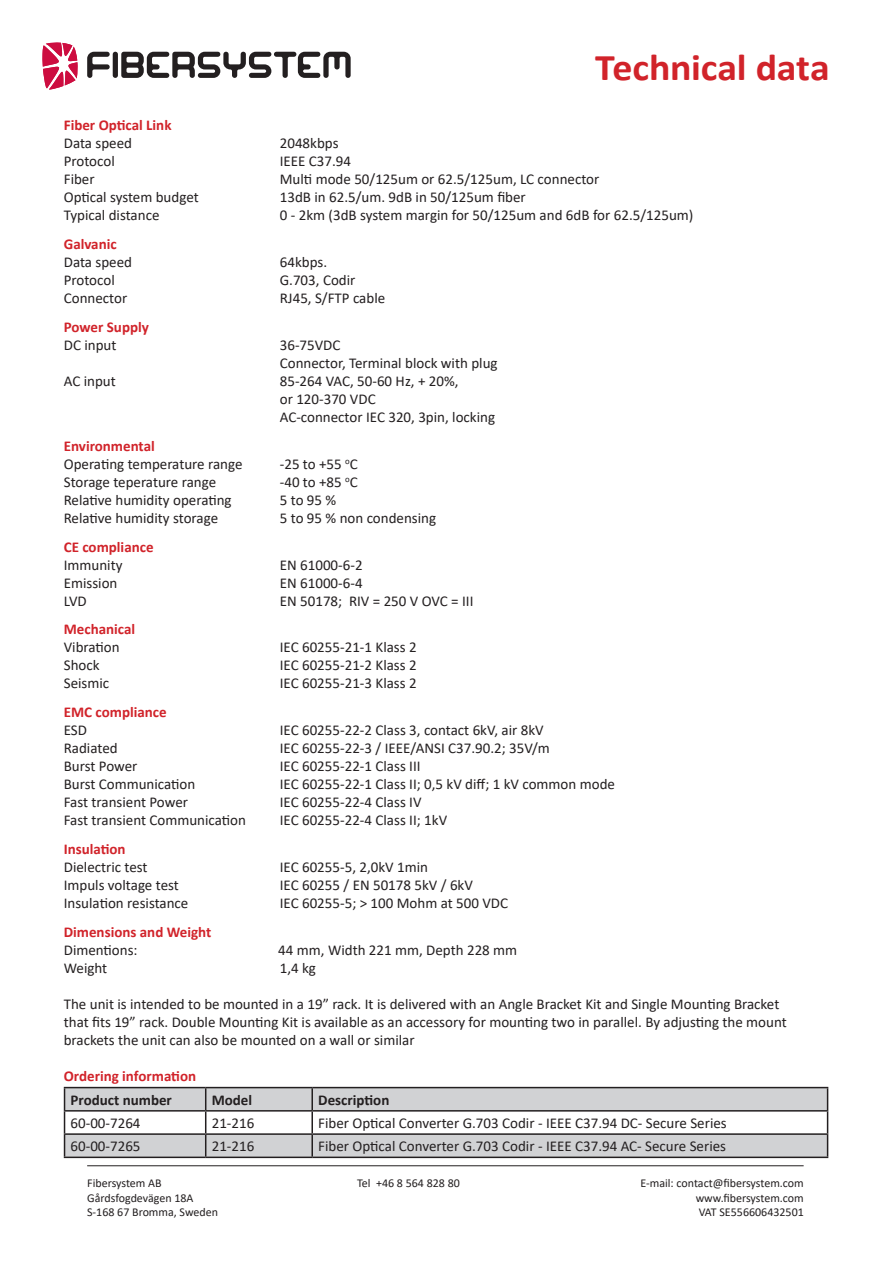
<style>
.page{position:relative;width:893px;height:1263px;background:#fff}
.page>*{position:absolute;margin:0;border:0;box-sizing:border-box;transform-origin:0 0}
.t1{font:700 37.8px "Calibri";letter-spacing:-.005em;color:#d1232a;scale:1.06 1}
.t2{font:15px/18px "Calibri";color:#231f20}
.t3{font:700 15px "Calibri";color:#d1232a}
.t4{font:700 15px "Calibri";color:#231f20}
.t5{font:12px "Calibri";color:#231f20}
</style>
<div class="page">
<svg style="left:65px;top:1088px;width:762px;height:68px;fill:#d1d2d4"></svg>
<hr style="left:64px;top:1087px;width:142px;height:1px;background:#231f20">
<hr style="left:206px;top:1087px;width:106px;height:1px;background:#231f20">
<hr style="left:312px;top:1087px;width:516px;height:1px;background:#231f20">
<hr style="left:311px;top:1088px;width:2px;height:22px;background:#231f20">
<hr style="left:64px;top:1110px;width:142px;height:1px;background:#231f20">
<hr style="left:206px;top:1110px;width:106px;height:1px;background:#231f20">
<hr style="left:312px;top:1110px;width:516px;height:1px;background:#231f20">
<hr style="left:311px;top:1111px;width:2px;height:22px;background:#231f20">
<hr style="left:64px;top:1133px;width:142px;height:2px;background:#231f20">
<svg style="left:64px;top:1088px;width:1px;height:68px"></svg>
<hr style="left:206px;top:1133px;width:106px;height:2px;background:#231f20">
<svg style="left:205px;top:1088px;width:1px;height:68px"></svg>
<hr style="left:312px;top:1133px;width:516px;height:2px;background:#231f20">
<hr style="left:311px;top:1135px;width:2px;height:21px;background:#231f20">
<svg style="left:827px;top:1088px;width:1px;height:68px"></svg>
<hr style="left:64px;top:1156px;width:142px;height:2px;background:#231f20">
<hr style="left:206px;top:1156px;width:106px;height:2px;background:#231f20">
<hr style="left:312px;top:1156px;width:516px;height:2px;background:#231f20">
<div style="left:113px;top:52px;width:5px;height:26px;background:#231f20;border-radius:3px"></div>
<svg style="left:87px;top:52px;width:23px;height:26px"></svg>
<svg style="left:121px;top:52px;width:230px;height:26px"></svg>
<svg style="left:43px;top:43px;width:35px;height:47px"></svg>
<hr style="left:87px;top:1165px;width:717px;height:1px;background:#231f20">
<h1 class="t1" style="left:595px;top:41px;width:223px">Technical data</h1>
<p class="t3" style="left:64px;top:115px;width:109px">Fiber Optical Link</p>
<p class="t2" style="left:64px;top:134px;width:70px">Data speed</p>
<p class="t2" style="left:280px;top:134px;width:60px">2048kbps</p>
<p class="t2" style="left:64px;top:152px;width:52px">Protocol</p>
<p class="t2" style="left:280px;top:152px;width:73px">IEEE C37.94</p>
<p class="t2" style="left:64px;top:170px;width:32px">Fiber</p>
<p class="t2" style="left:280px;top:170px;width:321px">Multi mode 50/125um or 62.5/125um, LC connector</p>
<p class="t2" style="left:64px;top:188px;width:136px">Optical system budget</p>
<p class="t2" style="left:280px;top:188px;width:248px">13dB in 62.5/um. 9dB in 50/125um fiber</p>
<p class="t2" style="left:64px;top:206px;width:97px">Typical distance</p>
<p class="t2" style="left:280px;top:206px;width:415px">0 - 2km (3dB system margin for 50/125um and 6dB for 62.5/125um)</p>
<p class="t3" style="left:64px;top:234px;width:54px">Galvanic</p>
<p class="t2" style="left:64px;top:253px;width:70px">Data speed</p>
<p class="t2" style="left:280px;top:253px;width:49px">64kbps.</p>
<p class="t2" style="left:64px;top:271px;width:52px">Protocol</p>
<p class="t2" style="left:280px;top:271px;width:77px">G.703, Codir</p>
<p class="t2" style="left:64px;top:289px;width:65px">Connector</p>
<p class="t2" style="left:280px;top:289px;width:107px">RJ45, S/FTP cable</p>
<p class="t3" style="left:64px;top:316px;width:87px">Power Supply</p>
<p class="t2" style="left:64px;top:336px;width:54px">DC input</p>
<p class="t2" style="left:280px;top:336px;width:219px">36-75VDC<br>Connector, Terminal block with plug</p>
<p class="t2" style="left:64px;top:372px;width:54px">AC input</p>
<p class="t2" style="left:280px;top:372px;width:217px">85-264 VAC, 50-60 Hz, + 20%,<br>or 120-370 VDC<br>AC-connector IEC 320, 3pin, locking</p>
<p class="t3" style="left:64px;top:435px;width:93px">Environmental</p>
<p class="t2" style="left:64px;top:454px;width:180px">Operating temperature range</p>
<p class="t2" style="left:280px;top:454px;width:80px">-25 to +55 <sup>o</sup>C</p>
<p class="t2" style="left:64px;top:472px;width:154px">Storage teperature range</p>
<p class="t2" style="left:280px;top:472px;width:80px">-40 to +85 <sup>o</sup>C</p>
<p class="t2" style="left:64px;top:490px;width:169px">Relative humidity operating</p>
<p class="t2" style="left:280px;top:490px;width:58px">5to95%</p>
<p class="t2" style="left:64px;top:508px;width:156px">Relative humidity storage</p>
<p class="t2" style="left:280px;top:508px;width:158px">5 to 95 % non condensing</p>
<p class="t3" style="left:64px;top:536px;width:91px">CE compliance</p>
<p class="t2" style="left:64px;top:555px;width:60px">Immunity</p>
<p class="t2" style="left:280px;top:555px;width:84px">EN 61000-6-2</p>
<p class="t2" style="left:64px;top:573px;width:55px">Emission</p>
<p class="t2" style="left:280px;top:573px;width:84px">EN 61000-6-4</p>
<p class="t2" style="left:64px;top:591px;width:24px">LVD</p>
<p class="t2" style="left:280px;top:591px;width:195px">EN 50178; RIV = 250 V OVC = III</p>
<p class="t3" style="left:64px;top:619px;width:73px">Mechanical</p>
<p class="t2" style="left:64px;top:638px;width:57px">Vibration</p>
<p class="t2" style="left:280px;top:638px;width:138px">IEC 60255-21-1 Klass 2</p>
<p class="t2" style="left:64px;top:656px;width:37px">Shock</p>
<p class="t2" style="left:280px;top:656px;width:138px">IEC 60255-21-2 Klass 2</p>
<p class="t2" style="left:64px;top:674px;width:47px">Seismic</p>
<p class="t2" style="left:280px;top:674px;width:138px">IEC 60255-21-3 Klass 2</p>
<p class="t3" style="left:64px;top:702px;width:104px">EMC compliance</p>
<p class="t2" style="left:64px;top:721px;width:25px">ESD</p>
<p class="t2" style="left:280px;top:721px;width:265px">IEC 60255-22-2 Class 3, contact 6kV, air 8kV</p>
<p class="t2" style="left:64px;top:739px;width:55px">Radiated</p>
<p class="t2" style="left:280px;top:739px;width:272px">IEC 60255-22-3 / IEEE/ANSI C37.90.2; 35V/m</p>
<p class="t2" style="left:64px;top:757px;width:75px">Burst Power</p>
<p class="t2" style="left:280px;top:757px;width:142px">IEC 60255-22-1 Class III</p>
<p class="t2" style="left:64px;top:775px;width:133px">Burst Communication</p>
<p class="t2" style="left:280px;top:775px;width:337px">IEC 60255-22-1 Class II; 0,5 kV diff; 1 kV common mode</p>
<p class="t2" style="left:64px;top:793px;width:126px">Fast transient Power</p>
<p class="t2" style="left:280px;top:793px;width:143px">IEC 60255-22-4 Class IV</p>
<p class="t2" style="left:64px;top:811px;width:184px">Fast transient Communication</p>
<p class="t2" style="left:280px;top:811px;width:169px">IEC 60255-22-4 Class II; 1kV</p>
<p class="t3" style="left:64px;top:838px;width:63px">Insulation</p>
<p class="t2" style="left:64px;top:858px;width:85px">Dielectric test</p>
<p class="t2" style="left:280px;top:858px;width:150px">IEC 60255-5, 2,0kV 1min</p>
<p class="t2" style="left:64px;top:876px;width:117px">Impuls voltage test</p>
<p class="t2" style="left:280px;top:876px;width:195px">IEC 60255 / EN 50178 5kV / 6kV</p>
<p class="t2" style="left:64px;top:894px;width:126px">Insulation resistance</p>
<p class="t2" style="left:280px;top:894px;width:230px">IEC 60255-5; &gt; 100 Mohm at 500 VDC</p>
<p class="t3" style="left:64px;top:921px;width:149px">Dimensions and Weight</p>
<p class="t2" style="left:64px;top:940px;width:75px">Dimentions:</p>
<p class="t2" style="left:278px;top:940px;width:240px">44 mm, Width 221 mm, Depth 228 mm</p>
<p class="t2" style="left:64px;top:958px;width:45px">Weight</p>
<p class="t2" style="left:280px;top:958px;width:38px">1,4 kg</p>
<p class="t2" style="left:64px;top:994px;width:724px">The unit is intended to be mounted in a 19” rack. It is delivered with an Angle Bracket Kit and Single Mounting Bracket that fits 19” rack. Double Mounting Kit is available as an accessory for mounting two in parallel. By adjusting the mount brackets the unit can also be mounted on a wall or similar</p>
<p class="t3" style="left:64px;top:1065px;width:134px">Ordering information</p>
<p class="t4" style="left:71px;top:1089px;width:103px">Product number</p>
<p class="t4" style="left:212px;top:1089px;width:42px">Model</p>
<p class="t4" style="left:318px;top:1089px;width:73px">Description</p>
<p class="t2" style="left:71px;top:1114px;width:72px">60-00-7264</p>
<p class="t2" style="left:212px;top:1114px;width:44px">21-216</p>
<p class="t2" style="left:318px;top:1114px;width:410px">Fiber Optical Converter G.703 Codir - IEEE C37.94 DC- Secure Series</p>
<p class="t2" style="left:71px;top:1137px;width:72px">60-00-7265</p>
<p class="t2" style="left:212px;top:1137px;width:44px">21-216</p>
<p class="t2" style="left:318px;top:1137px;width:409px">Fiber Optical Converter G.703 Codir - IEEE C37.94 AC- Secure Series</p>
<p class="t5" style="left:87px;top:1175px;width:76px">Fibersystem AB</p>
<p class="t5" style="left:357px;top:1175px;width:104px">Tel +46 8 564 828 80</p>
<p class="t5" style="left:640px;top:1175px;width:165px">E-mail: contact@fibersystem.com</p>
<p class="t5" style="left:87px;top:1189px;width:108px">Gårdsfogdevägen 18A</p>
<p class="t5" style="left:696px;top:1189px;width:110px">www.fibersystem.com</p>
<p class="t5" style="left:87px;top:1203px;width:132px">S-168 67 Bromma, Sweden</p>
<p class="t5" style="left:699px;top:1203px;width:107px">VAT SE556606432501</p>
</div>
